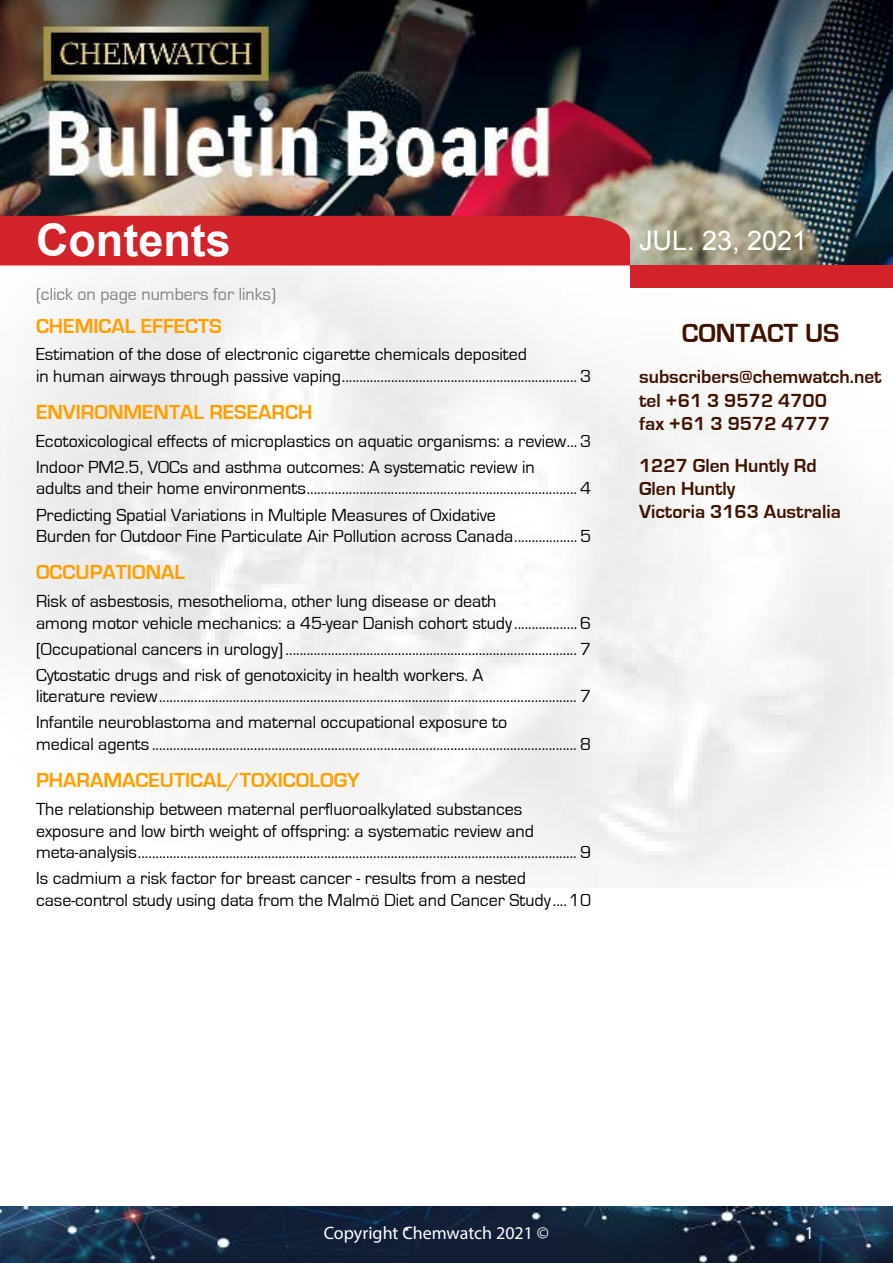
<style>
.page{position:relative;width:893px;height:1263px;background:#fff}
.page>*{position:absolute;margin:0;border:0;box-sizing:border-box;transform-origin:0 0}
.t1{font:700 45px "Arial";color:#fff}
.t2{font:27px "Arial";color:#fff}
.t3{font:700 27px "Eurostile";color:#401200}
.t4{font:700 21px "Eurostile";color:#ff9f00}
.t5{font:700 19.5px/23.4px "Eurostile";color:#401200}
.t6{font:18px/21.6px "Eurostile";color:#000}
.t7{font:18px "Eurostile";color:#808285}
.t8{font:18px "Myriad Pro";color:#fff}
</style>
<div class="page">
<img style="left:0;top:0;width:893px;height:887px">
<div style="left:630px;top:265px;width:263px;height:23px;background:#d2232a"></div>
<div style="left:0;top:216px;width:630px;height:50px;background:#d2232a"></div>
<img style="left:0;top:1207px;width:893px;height:56px">
<h1 class="t1" style="left:36px;top:211px;width:196px">Contents</h1>
<h2 class="t2" style="left:639px;top:222px;width:170px">Jul. 23, 2021</h2>
<p class="t7" style="left:36px;top:284px;width:241px">(click on page numbers for links)</p>
<p class="t4" style="left:36px;top:314px;width:187px">CHEMICAL EFFECTS</p>
<p class="t6" style="left:36px;top:344px;width:556px">Estimation of the dose of electronic cigarette chemicals deposited<br>in human airways through passive vaping................................................................... 3</p>
<p class="t4" style="left:36px;top:401px;width:278px">ENVIRONMENTAL RESEARCH</p>
<p class="t6" style="left:36px;top:428px;width:556px;line-height:26.1px">Ecotoxicological effects of microplastics on aquatic organisms: a review...3<br>Indoor PM2.5, VOCs and asthma outcomes: A systematic review in</p>
<p class="t6" style="left:36px;top:476px;width:556px;line-height:26.1px">adults and their home environments............................................................................. 4<br>Predicting Spatial Variations in Multiple Measures of Oxidative</p>
<p class="t6" style="left:36px;top:526px;width:557px">Burden for Outdoor Fine Particulate Air Pollution across Canada..................5</p>
<p class="t4" style="left:36px;top:561px;width:151px">OCCUPATIONAL</p>
<p class="t6" style="left:36px;top:591px;width:557px">Risk of asbestosis, mesothelioma, other lung disease or death<br>among motor vehicle mechanics: a 45-year Danish cohort study..................6</p>
<p class="t6" style="left:36px;top:636px;width:556px;line-height:26.1px">[Occupational cancers in urology] ................................................................................... 7<br>Cytostatic drugs and risk of genotoxicity in health workers. A</p>
<p class="t6" style="left:36px;top:684px;width:556px;line-height:26.1px">literature review....................................................................................................................... 7<br>Infantile neuroblastoma and maternal occupational exposure to</p>
<p class="t6" style="left:36px;top:734px;width:557px">medical agents ......................................................................................................................... 8</p>
<p class="t4" style="left:36px;top:769px;width:326px">PHARAMACEUTICAL/TOXICOLOGY</p>
<p class="t6" style="left:36px;top:798px;width:557px">The relationship between maternal perfluoroalkylated substances exposure and low birth weight of offspring: a systematic review and meta-analysis............................................................................................................................. 9</p>
<p class="t6" style="left:36px;top:868px;width:556px">Is cadmium a risk factor for breast cancer - results from a nested case-control study using data from the Malmö Diet and Cancer Study....10</p>
<h2 class="t3" style="left:682px;top:318px;width:159px">CONTACT US</h2>
<p class="t5" style="left:639px;top:366px;width:244px">subscribers@chemwatch.net tel +61 3 9572 4700<br>fax +61 3 9572 4777</p>
<p class="t5" style="left:639px;top:454px;width:203px">1227 Glen Huntly Rd<br>Glen Huntly<br>Victoria 3163 Australia</p>
<p class="t8" style="left:324px;top:1222px;width:227px">Copyright Chemwatch 2021 ©</p>
<p class="t8" style="left:805px;top:1222px;width:11px">1</p>
</div>
